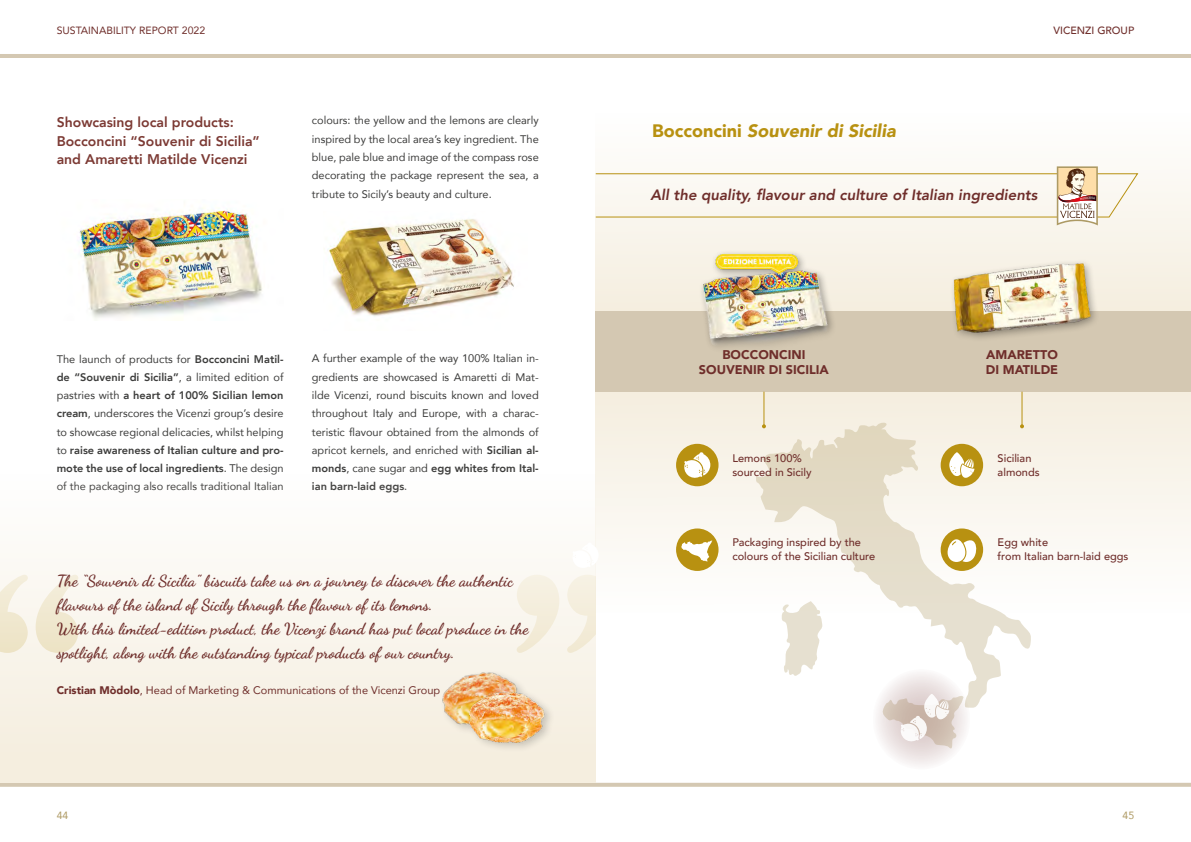
<style>
.page{position:relative;width:1191px;height:842px;background:#fff}
.page>*{position:absolute;margin:0;border:0;box-sizing:border-box;transform-origin:0 0}
.t1{font:italic 900 18px "Avenir";color:#b89111}
.t2{font:700 16px/24px "Dancing Script";color:#6f2e2b}
.t3{font:italic 800 15px "Avenir";color:#6f2e2b}
.t4{font:800 14px/18.3px "Avenir";color:#7c3a34}
.t5{font:900 12.6px/15.1px "Avenir";color:#6f2e2b}
.t6{font:11px/18.3px "Avenir";color:#3c3c3b;text-align:justify}
.t7{font:500 11px/14px "Avenir";color:#6f2e2b}
.t8{font:11px "Avenir";color:#6f2e2b}
.t9{font:10.5px "Avenir";color:#6f2e2b}
.t10{font:500 10.5px "Avenir";color:#6f2e2b}
.t11{font:10.5px "Avenir";color:#ae9a64}
.s1{font-weight:800}
.s2{font-weight:900}
.s3{font-style:normal}
</style>
<div class="page">
<hr style="left:0;top:54px;width:1191px;height:4px;background:#d4c8b2">
<svg style="left:0;top:783px;width:1191px;height:4px;background:#d6cab5"></svg>
<div style="left:595px;top:392px;width:595px;height:221px;background:linear-gradient(to bottom,#f5eedf,#fefefe)"></div>
<svg style="left:756px;top:422px;width:275px;height:286px"></svg>
<div style="left:596px;top:311px;width:595px;height:81px;background:#d4c8b2"></div>
<div style="left:595px;top:113px;width:595px;height:198px;background:linear-gradient(to bottom,#fefefe,#f5eedf)"></div>
<div style="left:949px;top:259px;width:150px;height:83px;background:#000;opacity:.36"></div>
<img style="left:954px;top:262px;width:136px;height:71px">
<div style="left:698px;top:249px;width:139px;height:105px;background:#000;opacity:.36"></div>
<img style="left:701px;top:252px;width:127px;height:94px">
<hr style="left:763px;top:392px;width:1px;height:34px;background:#b89111">
<svg style="left:762px;top:424px;width:4px;height:4px"></svg>
<hr style="left:1021px;top:392px;width:1px;height:34px;background:#b89111">
<svg style="left:1020px;top:424px;width:4px;height:4px"></svg>
<div style="left:676px;top:444px;width:42px;height:42px;background:#b89111;border-radius:50%"></div>
<div style="left:940px;top:444px;width:43px;height:42px;background:#b89111;border-radius:50%"></div>
<div style="left:676px;top:528px;width:42px;height:43px;background:#b89111;border-radius:50%"></div>
<div style="left:940px;top:528px;width:43px;height:43px;background:#b89111;border-radius:50%"></div>
<svg style="left:684px;top:452px;width:26px;height:26px"></svg>
<svg style="left:681px;top:540px;width:32px;height:22px"></svg>
<svg style="left:949px;top:452px;width:25px;height:26px"></svg>
<svg style="left:947px;top:539px;width:30px;height:23px"></svg>
<svg style="left:595px;top:166px;width:544px;height:59px"></svg>
<div style="left:0;top:474px;width:595px;height:309px;background:linear-gradient(to bottom,#fefefe,#f4eddd)"></div>
<svg style="left:0;top:575px;width:78px;height:78px"></svg>
<svg style="left:516px;top:575px;width:79px;height:78px;background:#f6f1e4"></svg>
<img style="left:79px;top:207px;width:183px;height:112px">
<img style="left:328px;top:219px;width:186px;height:97px">
<div style="left:439px;top:669px;width:116px;height:84px;background:#000;opacity:.19"></div>
<img style="left:427px;top:661px;width:98px;height:72px">
<img style="left:457px;top:686px;width:90px;height:57px">
<svg style="left:872px;top:669px;width:98px;height:101px"></svg>
<svg style="left:571px;top:542px;width:28px;height:27px"></svg>
<svg style="left:900px;top:694px;width:49px;height:48px"></svg>
<p class="t9" style="left:57px;top:22px;width:150px">SUSTAINABILITY REPORT 2022</p>
<p class="t4" style="left:57px;top:113px;width:205px">Showcasing local products:<br>Bocconcini “Souvenir di Sicilia” and Amaretti Matilde Vicenzi</p>
<p class="t6" style="left:312px;top:111px;width:228px">colours: the yellow and the lemons are clearly inspired by the local area’s key ingredient. The blue, pale blue and image of the compass rose decorating the package represent the sea, a tribute to Sicily’s beauty and culture.</p>
<p class="t6" style="left:57px;top:349px;width:228px">The launch of products for <span class="s1">Bocconcini Matil&shy;de “Souvenir di Sicilia”</span>, a limited edition of pastries with <span class="s1">a heart of 100% Sicilian lemon cream</span>, underscores the Vicenzi group’s desire to showcase regional delicacies, whilst helping to <span class="s1">raise awareness of Italian culture and pro&shy;mote the use of local ingredients</span>. The design of the packaging also recalls traditional Italian</p>
<p class="t6" style="left:312px;top:349px;width:228px">A further example of the way 100% Italian in&shy;gredients are showcased is Amaretti di Mat&shy;ilde Vicenzi, round biscuits known and loved throughout Italy and Europe, with a charac&shy;teristic flavour obtained from the almonds of apricot kernels, and enriched with <span class="s1">Sicilian al&shy;monds</span>, cane sugar and <span class="s1">egg whites from Ital&shy;ian barn-laid eggs</span>.</p>
<p class="t2" style="left:57px;top:567px;width:473px">The “Souvenir di Sicilia” biscuits take us on a journey to discover the authentic flavours of the island of Sicily through the flavour of its lemons.<br>With this limited-edition product, the Vicenzi brand has put local produce in the spotlight, along with the outstanding typical products of our country.</p>
<p class="t8" style="left:57px;top:681px;width:385px"><span class="s2">Cristian Mòdolo</span>, Head of Marketing &amp; Communications of the Vicenzi Group</p>
<p class="t10" style="left:1053px;top:21px;width:82px">VICENZI GROUP</p>
<h1 class="t1" style="left:652px;top:116px;width:245px"><span class="s3">Bocconcini</span> Souvenir di Sicilia</h1>
<h3 class="t3" style="left:650px;top:186px;width:388px">All the quality, flavour and culture of Italian ingredients</h3>
<p class="t5" style="left:699px;top:346px;width:131px;text-align:center">BOCCONCINI<br>SOUVENIR DI SICILIA</p>
<p class="t5" style="left:985px;top:346px;width:74px">AMARETTO<br>DI MATILDE</p>
<p class="t7" style="left:732px;top:451px;width:81px">Lemons 100% sourced in Sicily</p>
<p class="t7" style="left:997px;top:451px;width:43px">Sicilian almonds</p>
<p class="t7" style="left:732px;top:535px;width:144px">Packaging inspired by the colours of the Sicilian culture</p>
<p class="t7" style="left:997px;top:535px;width:132px">Egg white<br>from Italian barn-laid eggs</p>
<p class="t11" style="left:57px;top:807px;width:13px">44</p>
<p class="t11" style="left:1122px;top:807px;width:13px">45</p>
</div>
